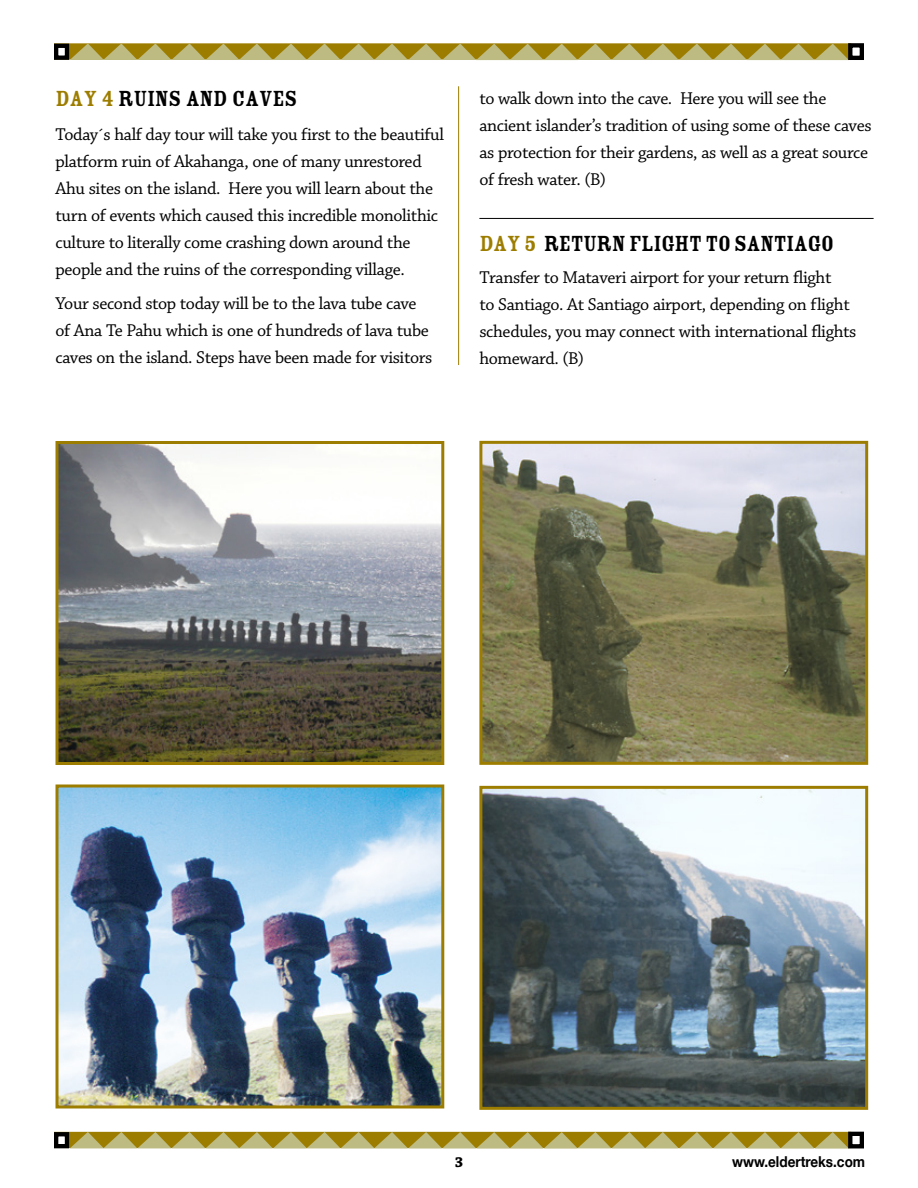
<style>
.page{position:relative;width:918px;height:1188px;background:#fff}
.page>*{position:absolute;margin:0;border:0;box-sizing:border-box;transform-origin:0 0}
.t1{font:24px "Rosewood Std Fill";letter-spacing:-.03em;color:#000}
.t2{font:18px/27px "Chaparral Pro";letter-spacing:-.02em;color:#000}
.t3{font:700 15px "Helvetica Neue";color:#000;scale:.9 1}
.t4{font:700 15px "Chaparral Pro";color:#000}
.s1{color:#9d7d00}
</style>
<div class="page">
<svg style="left:70px;top:1132px;width:779px;height:17px"></svg>
<div style="left:54px;top:1132px;width:15px;height:16px;border:4px solid #000"></div>
<div style="left:848px;top:1132px;width:16px;height:16px;border:4px solid #000"></div>
<svg style="left:70px;top:43px;width:778px;height:17px"></svg>
<div style="left:54px;top:44px;width:15px;height:16px;border:4px solid #000"></div>
<div style="left:848px;top:43px;width:16px;height:17px;border:4px solid #000"></div>
<hr style="left:479px;top:218px;width:395px;height:1px;background:#000">
<img style="left:60px;top:788px;width:380px;height:316px">
<div style="left:56px;top:784px;width:388px;height:324px;border:3px solid #9d7d00"></div>
<img style="left:483px;top:445px;width:381px;height:316px">
<div style="left:479px;top:441px;width:389px;height:324px;border:3px solid #9d7d00"></div>
<img style="left:483px;top:790px;width:381px;height:316px">
<div style="left:479px;top:786px;width:389px;height:324px;border:3px solid #9d7d00"></div>
<img style="left:60px;top:445px;width:380px;height:316px">
<div style="left:56px;top:441px;width:388px;height:324px;border:3px solid #9d7d00"></div>
<hr style="left:458px;top:86px;width:1px;height:279px;background:#9d7d00">
<h1 class="t1" style="left:56px;top:86px;width:244px"><span class="s1">DAY 4</span> RUINS AND CAVES</h1>
<p class="t2" style="left:56px;top:122px;width:390px">Today´s half day tour will take you first to the beautiful platform ruin of Akahanga, one of many unrestored Ahu sites on the island. Here you will learn about the turn of events which caused this incredible monolithic culture to literally come crashing down around the people and the ruins of the corresponding village.</p>
<p class="t2" style="left:56px;top:290px;width:378px">Your second stop today will be to the lava tube cave of Ana Te Pahu which is one of hundreds of lava tube caves on the island. Steps have been made for visitors</p>
<p class="t2" style="left:479px;top:86px;width:394px">to walk down into the cave. Here you will see the ancient islander’s tradition of using some of these caves as protection for their gardens, as well as a great source of fresh water. (B)</p>
<h1 class="t1" style="left:479px;top:231px;width:356px"><span class="s1">DAY 5</span> RETURN FLIGHT TO SANTIAGO</h1>
<p class="t2" style="left:479px;top:264px;width:379px">Transfer to Mataveri airport for your return flight<br>to Santiago. At Santiago airport, depending on flight schedules, you may connect with international flights homeward. (B)</p>
<p class="t4" style="left:455px;top:1154px;width:10px">3</p>
<p class="t3" style="left:732px;top:1150px;width:149px">www.eldertreks.com</p>
</div>
